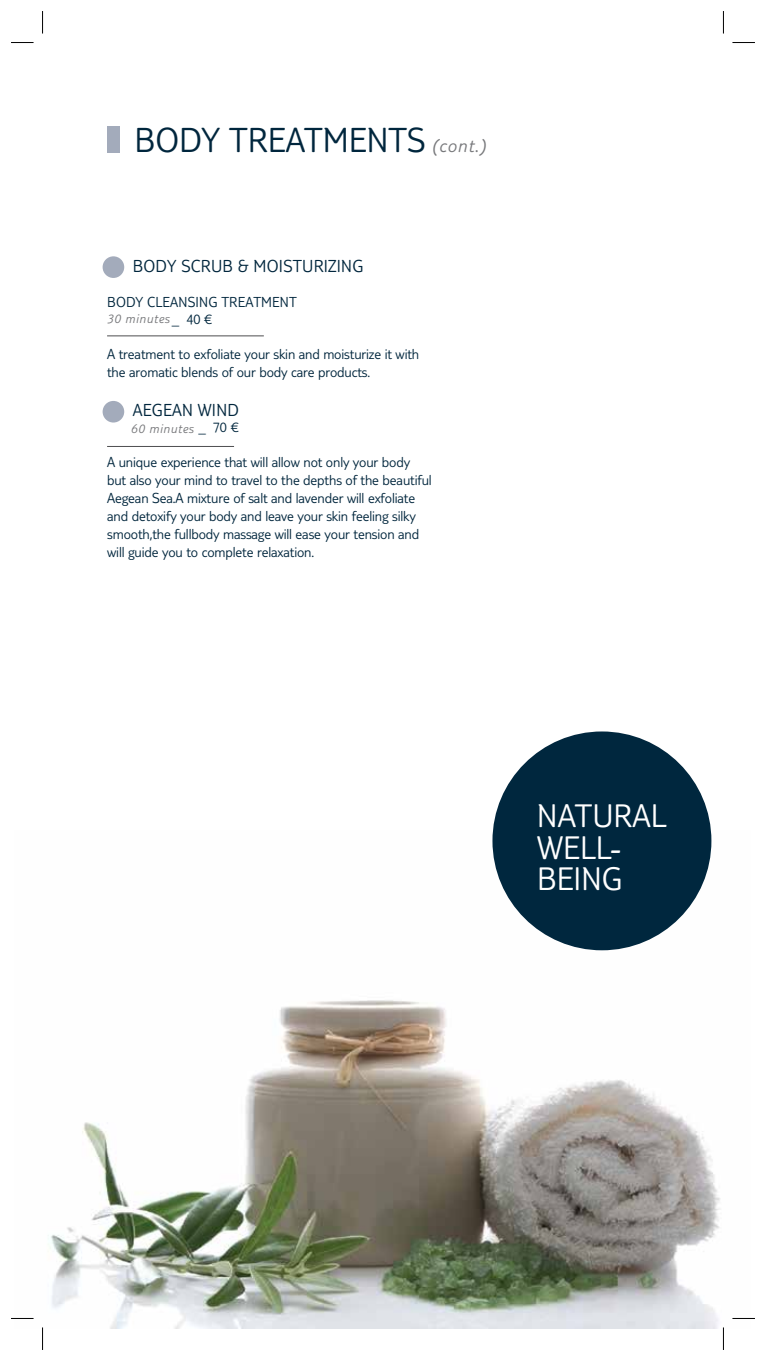
<style>
.page{position:relative;width:766px;height:1361px;background:#fff}
.page>*{position:absolute;margin:0;border:0;box-sizing:border-box;transform-origin:0 0}
.t1{font:300 36px "TUI Type";color:#00263d}
.t2{font:300 33.75px/31.8px "TUI Type";color:#fff}
.t3{font:300 18px "TUI Type";letter-spacing:.01em;color:#00263d}
.t4{font:300 15px/18px "TUI Type";letter-spacing:-.01em;color:#00263d}
.t5{font:300 15px "TUI Type";letter-spacing:.01em;color:#00263d}
.t6{font:italic 300 13.5px "TUI Type";letter-spacing:.05em;color:#77787b}
.s1{font-style:italic;font-size:19.5px;color:#77787b}
</style>
<div class="page">
<img style="left:48px;top:832px;width:672px;height:496px">
<div style="left:107px;top:127px;width:13px;height:26px;background:#a3abbb"></div>
<div style="left:492px;top:731px;width:219px;height:219px;background:#00273e;border-radius:50%"></div>
<div style="left:103px;top:256px;width:21px;height:22px;background:#a3abbb;border-radius:50%"></div>
<div style="left:103px;top:401px;width:21px;height:21px;background:#a3abbb;border-radius:50%"></div>
<hr style="left:107px;top:335px;width:157px;height:1px;background:#4d4d4f">
<hr style="left:107px;top:446px;width:127px;height:1px;background:#4d4d4f">
<svg style="left:11px;top:42px;width:23px;height:1px"></svg>
<svg style="left:732px;top:42px;width:22px;height:1px"></svg>
<svg style="left:11px;top:1318px;width:23px;height:1px"></svg>
<svg style="left:732px;top:1318px;width:22px;height:1px"></svg>
<svg style="left:42px;top:11px;width:1px;height:23px"></svg>
<svg style="left:42px;top:1327px;width:1px;height:23px"></svg>
<svg style="left:723px;top:11px;width:1px;height:23px"></svg>
<svg style="left:723px;top:1327px;width:1px;height:23px"></svg>
<h1 class="t1" style="left:134px;top:120px;width:352px">BODY TREATMENTS <span class="s1">(cont.)</span></h1>
<p class="t3" style="left:133px;top:256px;width:232px">BODY SCRUB &amp; MOISTURIZING</p>
<p class="t5" style="left:107px;top:293px;width:191px">BODY CLEANSING TREATMENT</p>
<p class="t6" style="left:107px;top:311px;width:64px">30 minutes</p>
<p class="t4" style="left:107px;top:344px;width:313px">A treatment to exfoliate your skin and moisturize it with the aromatic blends of our body care products.</p>
<p class="t3" style="left:133px;top:400px;width:108px">AEGEAN WIND</p>
<p class="t6" style="left:131px;top:420px;width:64px">60 minutes</p>
<p class="t4" style="left:107px;top:452px;width:326px">A unique experience that will allow not only your body but also your mind to travel to the depths of the beautiful Aegean Sea.A mixture of salt and lavender will exfoliate and detoxify your body and leave your skin feeling silky smooth,the fullbody massage will ease your tension and will guide you to complete relaxation.</p>
<p class="t4" style="left:172px;top:309px;width:42px">_ 40 €</p>
<p class="t4" style="left:198px;top:418px;width:42px">_ 70 €</p>
<h2 class="t2" style="left:537px;top:799px;width:131px">NATURAL<br>WELL-<br>BEING</h2>
</div>
